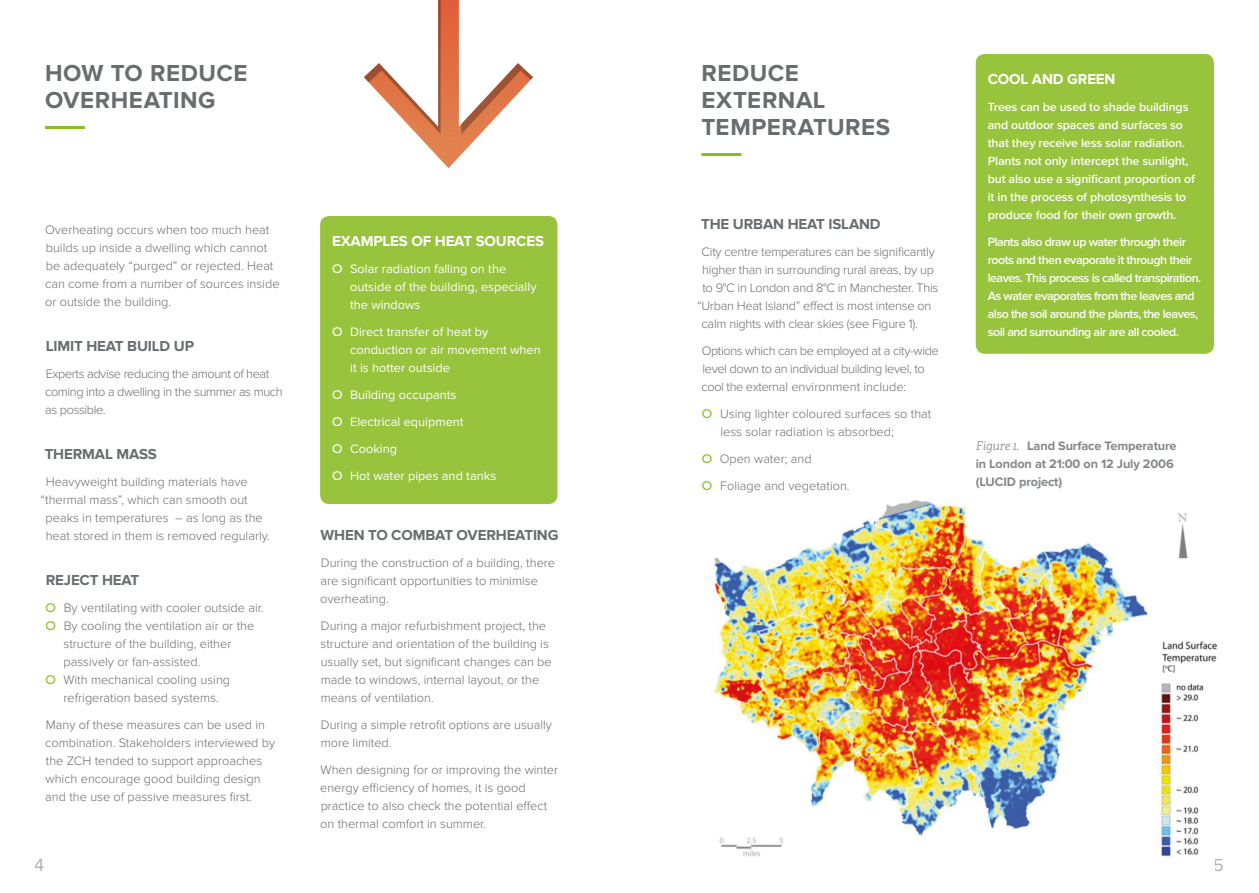
<style>
.page{position:relative;width:1259px;height:893px;background:#fff}
.page>*{position:absolute;margin:0;border:0;box-sizing:border-box;transform-origin:0 0}
.t1{font:700 24px/27px "Proxima Nova";letter-spacing:.02em;color:#696d6f}
.t2{font:18px "Proxima Nova";color:#afb1b3}
.t3{font:700 15px "Proxima Nova";letter-spacing:-.01em;color:#696d6f}
.H3___White{font:700 15px "Proxima Nova";letter-spacing:-.01em;color:#fff}
.Body{font:300 12.75px/18px "Proxima Nova";color:#696d6f}
.t4{font:12.75px/18px "Proxima Nova";color:#fff}
.Body-2{font:300 12.75px/18px "Proxima Nova";letter-spacing:-.03em;color:#696d6f}
.Body-3{font:300 12.75px "Proxima Nova";letter-spacing:-.02em;color:#696d6f}
.t5{font:700 12.75px/18px "Proxima Nova";letter-spacing:-.01em;color:#848789}
.Call_Out___Body{font:600 12.3px/18px "Proxima Nova";letter-spacing:-.01em;color:#fff}
.Call_Out___Body-2{font:600 12.3px/18px "Proxima Nova";letter-spacing:-.04em;color:#fff}
.s1{font-family:"Gill Sans MT Pro";font-weight:500;color:#89bd24}
.s2{font-family:"Gill Sans MT Pro";font-weight:500}
.s3{font-family:"Adelle";font-weight:300;font-style:italic;font-size:12px}
</style>
<div class="page">
<img style="left:713px;top:500px;width:505px;height:357px">
<hr style="left:701px;top:153px;width:40px;height:3px;background:#89bd24">
<hr style="left:45px;top:126px;width:40px;height:3px;background:#89bd24">
<svg style="left:364px;top:0;width:169px;height:168px"></svg>
<div style="left:320px;top:216px;width:237px;height:288px;background:#98c33c;border-radius:9px"></div>
<div style="left:975px;top:54px;width:239px;height:300px;background:#98c33c;border-radius:9px"></div>
<h1 class="t1" style="left:45px;top:60px;width:204px">HOW TO REDUCE<br>OVERHEATING</h1>
<p class="Body" style="left:45px;top:221px;width:236px">Overheating occurs when too much heat builds up inside a dwelling which cannot be adequately “purged” or rejected. Heat can come from a number of sources inside or outside the building.</p>
<h3 class="t3" style="left:46px;top:337px;width:150px">LIMIT HEAT BUILD UP</h3>
<p class="Body-2" style="left:45px;top:365px;width:239px">Experts advise reducing the amount of heat coming into a dwelling in the summer as much as possible.</p>
<h3 class="t3" style="left:45px;top:445px;width:114px">THERMAL MASS</h3>
<p class="Body" style="left:46px;top:473px;width:203px">Heavyweight building materials have</p>
<p class="Body" style="left:41px;top:491px;width:209px">“thermal mass”, which can smooth out</p>
<p class="Body" style="left:46px;top:509px;width:219px">peaks in temperatures – as long as the</p>
<p class="Body" style="left:46px;top:527px;width:226px">heat stored in them is removed regularly.</p>
<h3 class="t3" style="left:46px;top:571px;width:95px">REJECT HEAT</h3>
<p class="Body" style="left:45px;top:599px;width:220px"><span class="s1">O</span> By ventilating with cooler outside air.</p>
<p class="Body" style="left:63px;top:617px;width:192px;text-indent:-18px"><span class="s1">O</span> By cooling the ventilation air or the structure of the building, either passively or fan-assisted.</p>
<p class="Body" style="left:45px;top:671px;width:186px;text-align:center"><span class="s1">O</span> With mechanical cooling using refrigeration based systems.</p>
<p class="Body" style="left:45px;top:716px;width:232px">Many of these measures can be used in combination. Stakeholders interviewed by the ZCH tended to support approaches which encourage good building design and the use of passive measures first.</p>
<p class="H3___White" style="left:332px;top:232px;width:213px">EXAMPLES OF HEAT SOURCES</p>
<p class="t4" style="left:350px;top:260px;width:188px;text-indent:-18px"><span class="s2">O</span> Solar radiation falling on the outside of the building, especially the windows</p>
<p class="t4" style="left:350px;top:323px;width:192px;text-indent:-18px"><span class="s2">O</span> Direct transfer of heat by conduction or air movement when it is hotter outside</p>
<p class="t4" style="left:332px;top:386px;width:126px"><span class="s2">O</span> Building occupants</p>
<p class="t4" style="left:332px;top:413px;width:133px"><span class="s2">O</span> Electrical equipment</p>
<p class="t4" style="left:332px;top:440px;width:66px"><span class="s2">O</span> Cooking</p>
<p class="t4" style="left:332px;top:467px;width:166px"><span class="s2">O</span> Hot water pipes and tanks</p>
<h3 class="t3" style="left:321px;top:526px;width:239px">WHEN TO COMBAT OVERHEATING</h3>
<p class="Body" style="left:320px;top:554px;width:236px">During the construction of a building, there are significant opportunities to minimise overheating.</p>
<p class="Body" style="left:320px;top:617px;width:233px">During a major refurbishment project, the structure and orientation of the building is usually set, but significant changes can be made to windows, internal layout, or the means of ventilation.</p>
<p class="Body" style="left:321px;top:716px;width:233px">During a simple retrofit options are usually more limited.</p>
<p class="Body" style="left:320px;top:761px;width:239px">When designing for or improving the winter energy efficiency of homes, it is good practice to also check the potential effect on thermal comfort in summer.</p>
<h1 class="t1" style="left:701px;top:60px;width:190px">REDUCE<br>EXTERNAL<br>TEMPERATURES</h1>
<h3 class="t3" style="left:701px;top:216px;width:181px">THE URBAN HEAT ISLAND</h3>
<p class="Body-3" style="left:701px;top:245px;width:235px">City centre temperatures can be significantly</p>
<p class="Body-3" style="left:702px;top:263px;width:233px">higher than in surrounding rural areas, by up</p>
<p class="Body-3" style="left:702px;top:281px;width:238px">to 9°C in London and 8°C in Manchester. This</p>
<p class="Body-3" style="left:697px;top:299px;width:236px">“Urban Heat Island” effect is most intense on</p>
<p class="Body-3" style="left:701px;top:317px;width:218px">calm nights with clear skies (see Figure 1).</p>
<p class="Body-2" style="left:701px;top:342px;width:239px">Options which can be employed at a city-wide level down to an individual building level, to cool the external environment include:</p>
<p class="Body" style="left:720px;top:405px;width:212px;text-indent:-19px"><span class="s1">O</span> Using lighter coloured surfaces so that less solar radiation is absorbed;</p>
<p class="Body" style="left:702px;top:450px;width:111px"><span class="s1">O</span> Open water; and</p>
<p class="Body" style="left:702px;top:477px;width:149px"><span class="s1">O</span> Foliage and vegetation.</p>
<p class="H3___White" style="left:987px;top:70px;width:129px">COOL AND GREEN</p>
<p class="Call_Out___Body" style="left:987px;top:98px;width:209px">Trees can be used to shade buildings and outdoor spaces and surfaces so that they receive less solar radiation.<br>Plants not only intercept the sunlight, but also use a significant proportion of it in the process of photosynthesis to produce food for their own growth.</p>
<p class="Call_Out___Body-2" style="left:987px;top:233px;width:215px">Plants also draw up water through their roots and then evaporate it through their leaves. This process is called transpiration.<br>As water evaporates from the leaves and also the soil around the plants, the leaves, soil and surrounding air are all cooled.</p>
<p class="t5" style="left:975px;top:437px;width:202px"><span class="s3">Figure 1.</span> Land Surface Temperature in London at 21:00 on 12 July 2006 (LUCID project)</p>
<h2 class="t2" style="left:35px;top:855px;width:12px">4</h2>
<h2 class="t2" style="left:1214px;top:855px;width:12px">5</h2>
</div>
